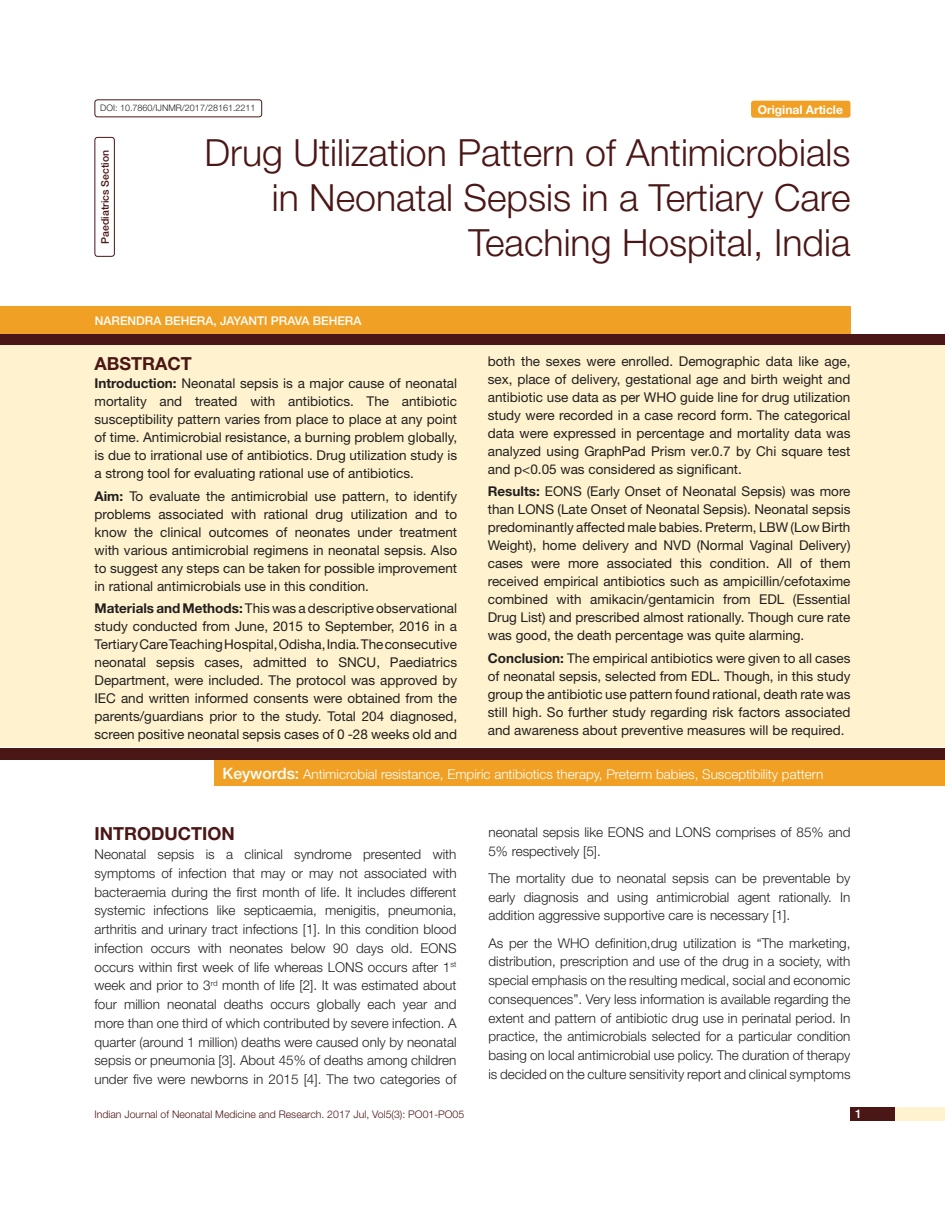
<style>
.page{position:relative;width:945px;height:1215px;background:#fff}
.page>*{position:absolute;margin:0;border:0;box-sizing:border-box;transform-origin:0 0}
.t1{font:300 37.5px/45px "Helvetica Neue";color:#4b1616;text-align:right}
.Heading{font:700 18px "Helvetica Neue";color:#4b1616}
.Abstract_head{font:700 18px "Helvetica Neue";color:#4b1616}
.Abstract_text{font:13.5px/18px "Helvetica Neue";color:#231f20;text-align:justify}
.Body_text{font:300 13.5px/18.8px "Helvetica Neue";color:#231f20;text-align:justify}
.Key_words{font:300 13.5px "Helvetica Neue";color:#fff}
.Author{font:500 12px "Helvetica Neue";color:#fff}
.t2{font:700 12px "Helvetica Neue";color:#fff}
.t3{font:300 10.5px "Helvetica Neue";color:#4b1616}
.t4{font:500 10.5px "Helvetica Neue";color:#4b1616}
.t5{font:300 9px "Helvetica Neue";color:#231f20}
.s1{font-weight:700}
.s2{font-weight:500;font-size:15.75px}
</style>
<div class="page">
<div style="left:94px;top:99px;width:168px;height:18px;border:1px solid #4b1616;border-radius:3px"></div>
<div style="left:751px;top:101px;width:100px;height:17px;background:#f0a125;border-radius:3px"></div>
<div style="left:894px;top:1107px;width:51px;height:13px;background:#fef3ce"></div>
<div style="left:850px;top:1107px;width:45px;height:13px;background:#4b1616"></div>
<div style="left:94px;top:137px;width:21px;height:120px;border:1px solid #4b1616;border-radius:3px"></div>
<div style="left:214px;top:760px;width:731px;height:26px;background:#f0a125"></div>
<div style="left:0;top:334px;width:945px;height:12px;background:#4b1616"></div>
<div style="left:0;top:345px;width:945px;height:402px;background:#fef3ce"></div>
<div style="left:0;top:748px;width:945px;height:12px;background:#4b1616"></div>
<div style="left:0;top:306px;width:850px;height:27px;background:#f0a125"></div>
<p class="t5" style="left:100px;top:103px;width:157px">DOI: 10.7860/IJNMR/2017/28161.2211</p>
<p class="t2" style="left:758px;top:102px;width:87px">Original Article</p>
<p class="t4" style="left:99px;top:244px;width:96px;rotate:-90deg">PAEDIATRICS SECTION</p>
<p class="t1" style="left:205px;top:130px;width:647px">Drug Utilization Pattern of Antimicrobials in Neonatal Sepsis in a Tertiary Care<br>Teaching Hospital, India</p>
<p class="Author" style="left:95px;top:313px;width:268px">NARENDRA BEHERA, JAYANTI PRAVA BEHERA</p>
<p class="Abstract_head" style="left:94px;top:352px;width:99px">ABSTRACT</p>
<p class="Abstract_text" style="left:94px;top:374px;width:364px"><span class="s1">Introduction:</span> Neonatal sepsis is a major cause of neonatal mortality and treated with antibiotics. The antibiotic susceptibility pattern varies from place to place at any point of time. Antimicrobial resistance, a burning problem globally, is due to irrational use of antibiotics. Drug utilization study is a strong tool for evaluating rational use of antibiotics.</p>
<p class="Abstract_text" style="left:94px;top:487px;width:364px"><span class="s1">Aim:</span> To evaluate the antimicrobial use pattern, to identify problems associated with rational drug utilization and to know the clinical outcomes of neonates under treatment with various antimicrobial regimens in neonatal sepsis. Also to suggest any steps can be taken for possible improvement in rational antimicrobials use in this condition.</p>
<p class="Abstract_text" style="left:94px;top:599px;width:364px"><span class="s1">Materials and Methods:</span> This was a descriptive observational study conducted from June, 2015 to September, 2016 in a Tertiary Care Teaching Hospital, Odisha, India. The consecutive neonatal sepsis cases, admitted to SNCU, Paediatrics Department, were included. The protocol was approved by IEC and written informed consents were obtained from the parents/guardians prior to the study. Total 204 diagnosed, screen positive neonatal sepsis cases of 0 -28 weeks old and</p>
<p class="Abstract_text" style="left:488px;top:352px;width:364px">both the sexes were enrolled. Demographic data like age, sex, place of delivery, gestational age and birth weight and antibiotic use data as per WHO guide line for drug utilization study were recorded in a case record form. The categorical data were expressed in percentage and mortality data was analyzed using GraphPad Prism ver.0.7 by Chi square test and p&lt;0.05 was considered as significant.</p>
<p class="Abstract_text" style="left:488px;top:482px;width:364px"><span class="s1">Results:</span> EONS (Early Onset of Neonatal Sepsis) was more than LONS (Late Onset of Neonatal Sepsis). Neonatal sepsis predominantly affected male babies. Preterm, LBW (Low Birth Weight), home delivery and NVD (Normal Vaginal Delivery) cases were more associated this condition. All of them received empirical antibiotics such as ampicillin/cefotaxime combined with amikacin/gentamicin from EDL (Essential Drug List) and prescribed almost rationally. Though cure rate was good, the death percentage was quite alarming.</p>
<p class="Abstract_text" style="left:488px;top:649px;width:364px"><span class="s1">Conclusion:</span> The empirical antibiotics were given to all cases of neonatal sepsis, selected from EDL. Though, in this study group the antibiotic use pattern found rational, death rate was still high. So further study regarding risk factors associated and awareness about preventive measures will be required.</p>
<p class="Key_words" style="left:223px;top:766px;width:602px"><span class="s2">KEYWORDS:</span> Antimicrobial resistance, Empiric antibiotics therapy, Preterm babies, Susceptibility pattern</p>
<p class="Heading" style="left:94px;top:823px;width:33px">Intro</p>
<p class="Heading" style="left:151px;top:823px;width:39px">ductio</p>
<p class="Heading" style="left:221px;top:823px;width:15px">n</p>
<p class="Body_text" style="left:94px;top:845px;width:364px">Neonatal sepsis is a clinical syndrome presented with symptoms of infection that may or may not associated with bacteraemia during the first month of life. It includes different systemic infections like septicaemia, menigitis, pneumonia, arthritis and urinary tract infections [1]. In this condition blood infection occurs with neonates below 90 days old. EONS occurs within first week of life whereas LONS occurs after 1<sup>st </sup>week and prior to 3<sup>rd</sup> month of life [2]. It was estimated about four million neonatal deaths occurs globally each year and more than one third of which contributed by severe infection. A quarter (around 1 million) deaths were caused only by neonatal sepsis or pneumonia [3]. About 45% of deaths among children under five were newborns in 2015 [4]. The two categories of</p>
<p class="t3" style="left:94px;top:1108px;width:371px">Indian Journal of Neonatal Medicine and Research. 2017 Jul, Vol5(3): PO01-PO05</p>
<p class="Body_text" style="left:488px;top:822px;width:364px">neonatal sepsis like EONS and LONS comprises of 85% and<br>5% respectively [5].</p>
<p class="Body_text" style="left:488px;top:868px;width:364px">The mortality due to neonatal sepsis can be preventable by early diagnosis and using antimicrobial agent rationally. In addition aggressive supportive care is necessary [1].</p>
<p class="Body_text" style="left:488px;top:933px;width:364px">As per the WHO definition,drug utilization is “The marketing, distribution, prescription and use of the drug in a society, with special emphasis on the resulting medical, social and economic consequences”. Very less information is available regarding the extent and pattern of antibiotic drug use in perinatal period. In practice, the antimicrobials selected for a particular condition basing on local antimicrobial use policy. The duration of therapy is decided on the culture sensitivity report and clinical symptoms</p>
<p class="Author" style="left:855px;top:1107px;width:8px">1</p>
</div>
